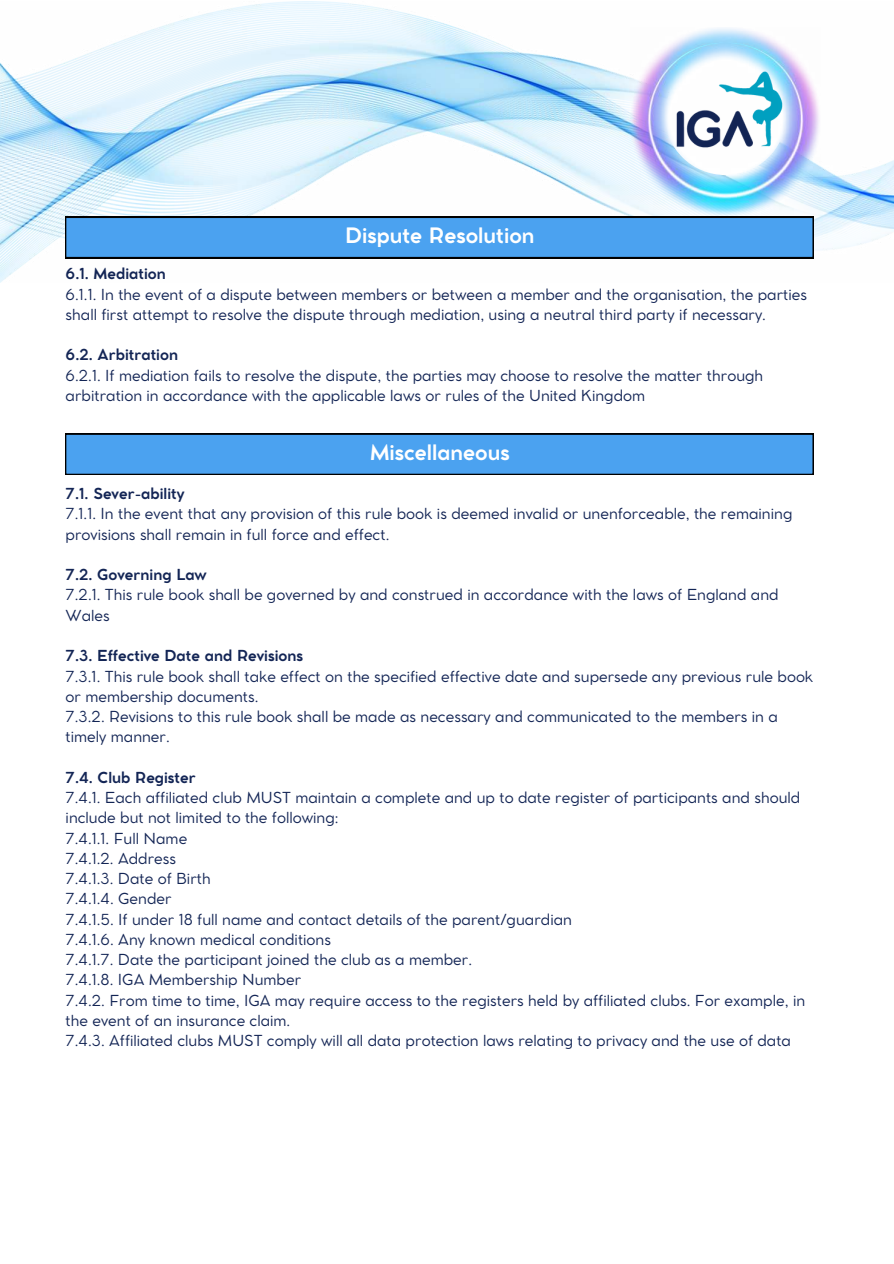
<style>
.page{position:relative;width:894px;height:1264px;background:#fff}
.page>*{position:absolute;margin:0;border:0;box-sizing:border-box;transform-origin:0 0}
.t1{font:700 21px "Cocomat Pro";color:#fff}
.t2{font:15px/20.2px "Cocomat Pro";color:#132555}
.t3{font:700 15px "Cocomat Pro";color:#132555}
</style>
<div class="page">
<img style="left:0;top:1px;width:893px;height:281px">
<img style="left:630px;top:27px;width:190px;height:188px">
<svg style="left:65px;top:217px;width:748px;height:41px;background:#4699e2"></svg>
<svg style="left:65px;top:434px;width:748px;height:41px;background:#4699e2"></svg>
<h1 class="t1" style="left:345px;top:221px;width:191px">Dispute Resolution</h1>
<p class="t3" style="left:66px;top:264px;width:102px">6.1. Mediation</p>
<p class="t2" style="left:66px;top:284px;width:742px">6.1.1. In the event of a dispute between members or between a member and the organisation, the parties shall first attempt to resolve the dispute through mediation, using a neutral third party if necessary.</p>
<p class="t3" style="left:66px;top:345px;width:114px">6.2. Arbitration</p>
<p class="t2" style="left:66px;top:365px;width:699px">6.2.1. If mediation fails to resolve the dispute, the parties may choose to resolve the matter through arbitration in accordance with the applicable laws or rules of the United Kingdom</p>
<h1 class="t1" style="left:370px;top:438px;width:141px">Miscellaneous</h1>
<p class="t3" style="left:66px;top:483px;width:120px">7.1. Sever-ability</p>
<p class="t2" style="left:66px;top:503px;width:728px">7.1.1. In the event that any provision of this rule book is deemed invalid or unenforceable, the remaining provisions shall remain in full force and effect.</p>
<p class="t3" style="left:66px;top:564px;width:143px">7.2. Governing Law</p>
<p class="t2" style="left:66px;top:584px;width:714px">7.2.1. This rule book shall be governed by and construed in accordance with the laws of England and<br>Wales</p>
<p class="t3" style="left:66px;top:645px;width:239px">7.3. Effective Date and Revisions</p>
<p class="t2" style="left:66px;top:665px;width:749px">7.3.1. This rule book shall take effect on the specified effective date and supersede any previous rule book or membership documents.<br>7.3.2. Revisions to this rule book shall be made as necessary and communicated to the members in a timely manner.</p>
<p class="t3" style="left:66px;top:767px;width:132px">7.4. Club Register</p>
<p class="t2" style="left:66px;top:787px;width:740px">7.4.1. Each affiliated club MUST maintain a complete and up to date register of participants and should include but not limited to the following:<br>7.4.1.1. Full Name<br>7.4.1.2. Address<br>7.4.1.3. Date of Birth<br>7.4.1.4. Gender<br>7.4.1.5. If under 18 full name and contact details of the parent/guardian<br>7.4.1.6. Any known medical conditions<br>7.4.1.7. Date the participant joined the club as a member.<br>7.4.1.8. IGA Membership Number<br>7.4.2. From time to time, IGA may require access to the registers held by affiliated clubs. For example, in the event of an insurance claim.<br>7.4.3. Affiliated clubs MUST comply will all data protection laws relating to privacy and the use of data</p>
</div>
